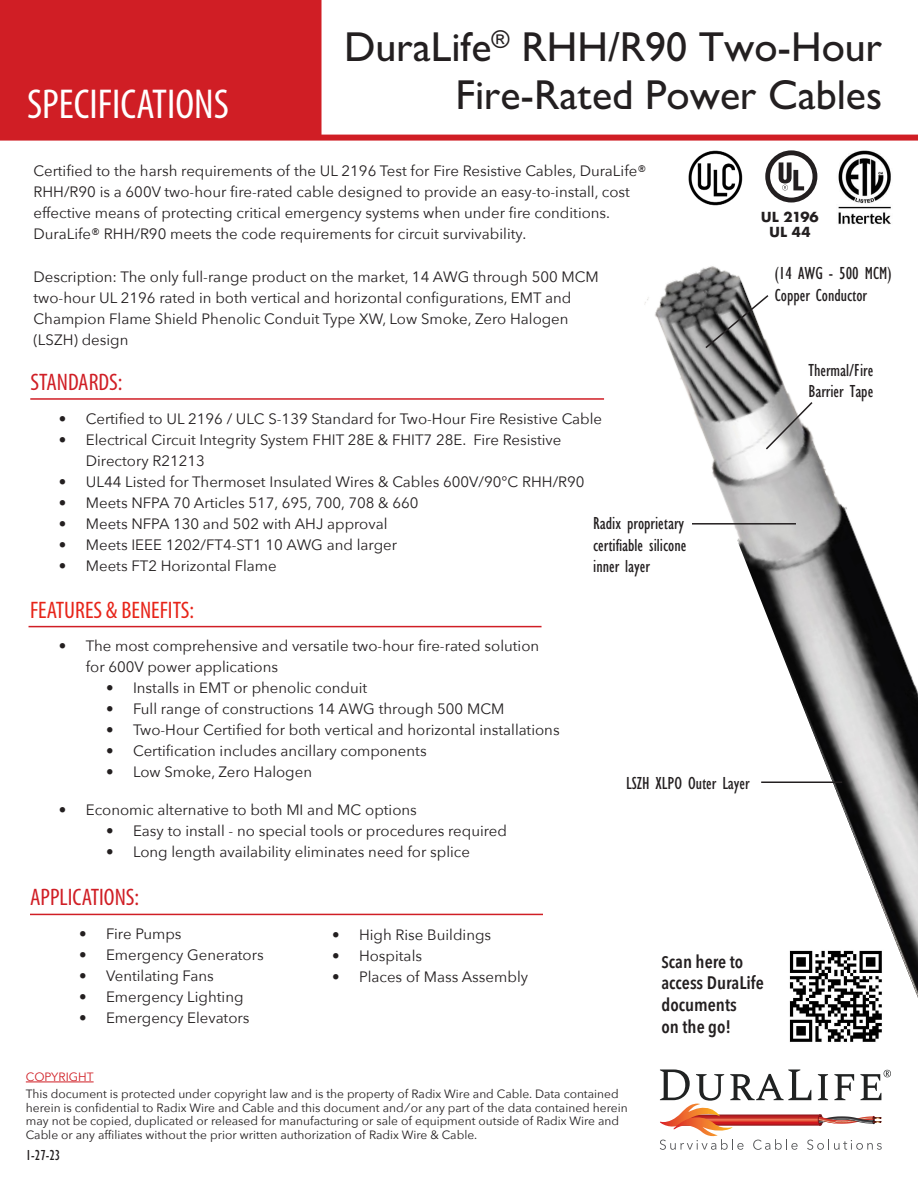
<style>
.page{position:relative;width:918px;height:1188px;background:#fff}
.page>*{position:absolute;margin:0;border:0;box-sizing:border-box;transform-origin:0 0}
.t1{font:500 42px/48px "Gill Sans";color:#231f20;text-align:right}
.t2{font:condensed 42px "Myriad Pro";color:#fff}
.t3{font:condensed 24px "Myriad Pro";color:#d01e25}
.t4{font:condensed 24px "Myriad Pro";color:#e72419}
.t5{font:condensed 18px/21.6px "Gill Sans";color:#231f20}
.t6{font:600 condensed 18px/21.6px "Avenir Next LT Pro";color:#231f20}
.t7{font:15px/21px "Avenir Next";color:#231f20}
.t8{font:condensed 15px "Gill Sans";color:#231f20}
.t9{font:700 13.5px "Futura";color:#231f20}
.t10{font:12px/13.5px "Avenir Next";color:#231f20}
.t11{font:12px "Avenir Next";color:#d01e25}
.s1{font-size:16.5px}
</style>
<div class="page">
<img style="left:789px;top:999px;width:93px;height:43px">
<img style="left:644px;top:266px;width:274px;height:733px">
<div style="left:0;top:135px;width:918px;height:6px;background:#d01e25"></div>
<div style="left:0;top:0;width:322px;height:135px;background:#d01e25"></div>
<svg style="left:660px;top:1070px;width:231px;height:80px"></svg>
<hr style="left:26px;top:1082px;width:68px;height:1px;background:#d01e25">
<hr style="left:761px;top:782px;width:81px;height:1px;background:#231f20">
<hr style="left:692px;top:523px;width:104px;height:2px;background:#231f20">
<svg style="left:764px;top:400px;width:50px;height:51px"></svg>
<svg style="left:704px;top:294px;width:66px;height:56px"></svg>
<hr style="left:30px;top:914px;width:513px;height:1px;background:#d01e25">
<hr style="left:30px;top:398px;width:574px;height:2px;background:#d01e25">
<hr style="left:29px;top:626px;width:513px;height:1px;background:#d01e25">
<svg style="left:765px;top:150px;width:52px;height:52px"></svg>
<img style="left:688px;top:150px;width:55px;height:56px">
<img style="left:838px;top:150px;width:53px;height:74px">
<p class="t2" style="left:27px;top:79px;width:203px">SPECIFICATIONS</p>
<p class="t1" style="left:344px;top:22px;width:540px">DuraLife<sup>®</sup> RHH/R90 Two-Hour<br>Fire-Rated Power Cables</p>
<p class="t7" style="left:33px;top:159px;width:614px">Certified to the harsh requirements of the UL 2196 Test for Fire Resistive Cables, DuraLife® RHH/R90 is a 600V two-hour fire-rated cable designed to provide an easy-to-install, cost effective means of protecting critical emergency systems when under fire conditions.<br>DuraLife® RHH/R90 meets the code requirements for circuit survivability.</p>
<p class="t7" style="left:33px;top:265px;width:567px">Description: The only full-range product on the market, 14 AWG through 500 MCM two-hour UL 2196 rated in both vertical and horizontal configurations, EMT and Champion Flame Shield Phenolic Conduit Type XW, Low Smoke, Zero Halogen (LSZH) design</p>
<p class="t3" style="left:30px;top:368px;width:94px">STANDARDS:</p>
<p class="t7" style="left:59px;top:408px;width:545px">• Certified to UL 2196 / ULC S-139 Standard for Two-Hour Fire Resistive Cable</p>
<p class="t7" style="left:86px;top:429px;width:477px;text-indent:-27px">• Electrical Circuit Integrity System FHIT 28E &amp; FHIT7 28E. Fire Resistive<br>Directory R21213</p>
<p class="t7" style="left:59px;top:471px;width:527px">• UL44 Listed for Thermoset Insulated Wires &amp; Cables 600V/90°C RHH/R90</p>
<p class="t7" style="left:59px;top:492px;width:361px">• Meets NFPA 70 Articles 517, 695, 700, 708 &amp; 660</p>
<p class="t7" style="left:59px;top:513px;width:330px">• Meets NFPA 130 and 502 with AHJ approval</p>
<p class="t7" style="left:59px;top:534px;width:340px">• Meets IEEE 1202/FT4-ST1 10 AWG and larger</p>
<p class="t7" style="left:59px;top:555px;width:219px">• Meets FT2 Horizontal Flame</p>
<p class="t4" style="left:30px;top:596px;width:166px">FEATURES &amp; BENEFITS:</p>
<p class="t7" style="left:86px;top:635px;width:455px;text-indent:-27px">• The most comprehensive and versatile two-hour fire-rated solution for 600V power applications</p>
<p class="t7" style="left:106px;top:677px;width:263px">• Installs in EMT or phenolic conduit</p>
<p class="t7" style="left:106px;top:698px;width:400px">• Full range of constructions 14 AWG through 500 MCM</p>
<p class="t7" style="left:106px;top:719px;width:455px">• Two-Hour Certified for both vertical and horizontal installations</p>
<p class="t7" style="left:106px;top:740px;width:322px">• Certification includes ancillary components</p>
<p class="t7" style="left:106px;top:761px;width:208px">• Low Smoke, Zero Halogen</p>
<p class="t7" style="left:59px;top:798px;width:360px">• Economic alternative to both MI and MC options</p>
<p class="t7" style="left:106px;top:819px;width:403px">• Easy to install - no special tools or procedures required</p>
<p class="t7" style="left:106px;top:840px;width:365px">• Long length availability eliminates need for splice</p>
<p class="t5" style="left:593px;top:513px;width:95px">Radix proprietary certifiable silicone inner layer</p>
<p class="t5" style="left:626px;top:773px;width:125px">LSZH XLPO Outer Layer</p>
<p class="t9" style="left:761px;top:207px;width:59px">UL 2196</p>
<p class="t9" style="left:769px;top:222px;width:43px">UL 44</p>
<p class="t5" style="left:775px;top:263px;width:118px">(14 AWG - 500 MCM)<br>Copper Conductor</p>
<p class="t5" style="left:808px;top:360px;width:66px">Thermal/Fire<br>Barrier Tape</p>
<p class="t3" style="left:30px;top:882px;width:111px">APPLICATIONS:</p>
<p class="t7" style="left:79px;top:923px;width:104px">• Fire Pumps</p>
<p class="t7" style="left:79px;top:944px;width:186px">• Emergency Generators</p>
<p class="t7" style="left:79px;top:965px;width:136px">• Ventilating Fans</p>
<p class="t7" style="left:79px;top:986px;width:166px">• Emergency Lighting</p>
<p class="t7" style="left:79px;top:1007px;width:172px">• Emergency Elevators</p>
<p class="t7" style="left:332px;top:923px;width:161px">• High Rise Buildings</p>
<p class="t7" style="left:332px;top:944px;width:92px">• Hospitals</p>
<p class="t7" style="left:332px;top:965px;width:198px">• Places of Mass Assembly</p>
<p class="t11" style="left:26px;top:1067px;width:69px">COPYRIGHT</p>
<p class="t10" style="left:26px;top:1087px;width:603px">This document is protected under copyright law and is the property of Radix Wire and Cable. Data contained herein is confidential to Radix Wire and Cable and this document and /or any part of the data contained herein may not be copied, duplicated or released for manufacturing or sale of equipment outside of Radix Wire and Cable or any affiliates without the prior written authorization of Radix Wire &amp; Cable.</p>
<p class="t8" style="left:26px;top:1147px;width:36px">1-27-23</p>
<p class="t6" style="left:661px;top:950px;width:104px"><span class="s1">S</span>can here to access DuraLife documents</p>
<p class="t6" style="left:661px;top:1015px;width:71px">on the go!</p>
</div>
